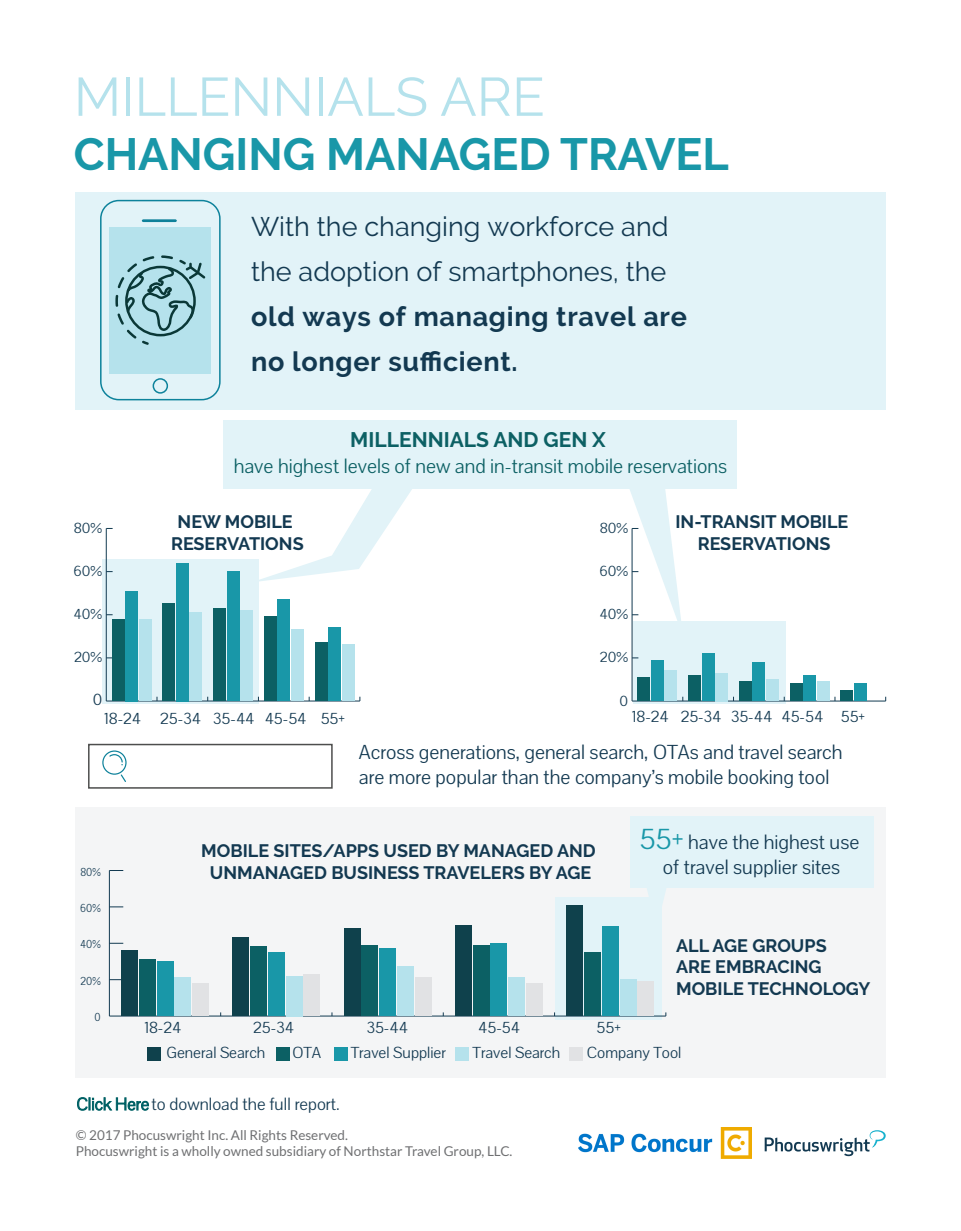
<style>
.page{position:relative;width:961px;height:1231px;background:#fff}
.page>*{position:absolute;margin:0;border:0;box-sizing:border-box;transform-origin:0 0}
.t1{font:54px "Raleway";color:#b5e2ec}
.t2{font:700 45px "Raleway";color:#1997a8}
.t3{font:27px/45px "Raleway";color:#133951}
.t4{font:700 27px/45px "Raleway";letter-spacing:.025em;color:#133951}
.t5{font:21px/25.2px "Pavanam";color:#133951}
.t6{font:21px "Pavanam";color:#0c6064}
.t7{font:700 21px "Raleway";color:#0c6064}
.t8{font:700 18px/21.6px "Raleway";color:#133951;text-align:center}
.t9{font:18px "Pavanam";color:#133951}
.t10{font:16.5px "Pavanam";color:#133951}
.t11{font:15px "Pavanam";color:#133951}
.t12{font:13.5px/16.2px "Lato";color:#6f7072}
.t13{font:11.85px "Pavanam";color:#133951;scale:.9 1}
.s1{font-size:30px;color:#1997a8}
.s2{color:#006165}
.s3{color:#183b52}
</style>
<div class="page">
<div style="left:75px;top:807px;width:810px;height:270px;background:#f4f5f6"></div>
<div style="left:630px;top:816px;width:243px;height:72px;background:#e2f3f8"></div>
<svg style="left:647px;top:888px;width:19px;height:40px"></svg>
<div style="left:555px;top:897px;width:106px;height:123px;background:#e2f3f8"></div>
<div style="left:224px;top:420px;width:513px;height:69px;background:#e2f3f8"></div>
<div style="left:633px;top:621px;width:152px;height:83px;background:#e2f3f8"></div>
<div style="left:102px;top:559px;width:157px;height:145px;background:#e2f3f8"></div>
<div style="left:75px;top:192px;width:810px;height:217px;background:#e2f3f8"></div>
<div style="left:110px;top:227px;width:101px;height:146px;background:#b5e2ec"></div>
<div style="left:100px;top:200px;width:121px;height:200px;border:2px solid #0d829b;border-radius:18px"></div>
<div style="left:153px;top:378px;width:15px;height:16px;border:2px solid #0d829b;border-radius:50%"></div>
<hr style="left:106px;top:700px;width:254px;height:1px;background:#123a51">
<hr style="left:106px;top:528px;width:1px;height:173px;background:#123a51">
<div style="left:139px;top:619px;width:12px;height:82px;background:#b5e2ec"></div>
<div style="left:190px;top:612px;width:12px;height:89px;background:#b5e2ec"></div>
<div style="left:240px;top:610px;width:13px;height:91px;background:#b5e2ec"></div>
<div style="left:291px;top:630px;width:12px;height:71px;background:#b5e2ec"></div>
<div style="left:342px;top:645px;width:12px;height:56px;background:#b5e2ec"></div>
<div style="left:125px;top:591px;width:13px;height:110px;background:#1997a8"></div>
<div style="left:176px;top:563px;width:12px;height:138px;background:#1997a8"></div>
<div style="left:227px;top:571px;width:12px;height:130px;background:#1997a8"></div>
<div style="left:278px;top:599px;width:12px;height:102px;background:#1997a8"></div>
<div style="left:328px;top:627px;width:12px;height:74px;background:#1997a8"></div>
<div style="left:112px;top:619px;width:12px;height:82px;background:#0c6064"></div>
<div style="left:163px;top:604px;width:12px;height:97px;background:#0c6064"></div>
<div style="left:213px;top:608px;width:13px;height:93px;background:#0c6064"></div>
<div style="left:264px;top:617px;width:12px;height:84px;background:#0c6064"></div>
<div style="left:315px;top:643px;width:12px;height:58px;background:#0c6064"></div>
<hr style="left:632px;top:700px;width:253px;height:1px;background:#123a51">
<hr style="left:631px;top:528px;width:1px;height:173px;background:#123a51">
<div style="left:665px;top:671px;width:12px;height:30px;background:#b5e2ec"></div>
<div style="left:715px;top:673px;width:12px;height:28px;background:#b5e2ec"></div>
<div style="left:766px;top:679px;width:12px;height:22px;background:#b5e2ec"></div>
<div style="left:817px;top:681px;width:12px;height:20px;background:#b5e2ec"></div>
<div style="left:651px;top:660px;width:12px;height:41px;background:#1997a8"></div>
<div style="left:702px;top:653px;width:12px;height:48px;background:#1997a8"></div>
<div style="left:752px;top:662px;width:13px;height:39px;background:#1997a8"></div>
<div style="left:803px;top:675px;width:12px;height:26px;background:#1997a8"></div>
<div style="left:854px;top:684px;width:12px;height:17px;background:#1997a8"></div>
<div style="left:638px;top:677px;width:12px;height:24px;background:#0c6064"></div>
<div style="left:688px;top:675px;width:12px;height:26px;background:#0c6064"></div>
<div style="left:739px;top:681px;width:12px;height:20px;background:#0c6064"></div>
<div style="left:790px;top:684px;width:12px;height:17px;background:#0c6064"></div>
<div style="left:840px;top:690px;width:12px;height:11px;background:#0c6064"></div>
<hr style="left:109px;top:1015px;width:557px;height:1px;background:#123a51">
<hr style="left:109px;top:870px;width:1px;height:146px;background:#123a51">
<svg style="left:109px;top:979px;width:12px;height:1px"></svg>
<svg style="left:109px;top:943px;width:14px;height:1px"></svg>
<svg style="left:109px;top:906px;width:14px;height:1px"></svg>
<svg style="left:109px;top:870px;width:14px;height:1px"></svg>
<div style="left:193px;top:983px;width:16px;height:33px;background:#e1e2e4"></div>
<div style="left:304px;top:974px;width:16px;height:42px;background:#e1e2e4"></div>
<div style="left:415px;top:977px;width:16px;height:39px;background:#e1e2e4"></div>
<div style="left:526px;top:983px;width:16px;height:33px;background:#e1e2e4"></div>
<div style="left:638px;top:981px;width:16px;height:35px;background:#e1e2e4"></div>
<div style="left:175px;top:977px;width:16px;height:39px;background:#b5e2ec"></div>
<div style="left:286px;top:976px;width:16px;height:40px;background:#b5e2ec"></div>
<div style="left:397px;top:967px;width:16px;height:49px;background:#b5e2ec"></div>
<div style="left:508px;top:977px;width:16px;height:39px;background:#b5e2ec"></div>
<div style="left:620px;top:979px;width:16px;height:37px;background:#b5e2ec"></div>
<div style="left:157px;top:961px;width:16px;height:55px;background:#1997a8"></div>
<div style="left:268px;top:952px;width:16px;height:64px;background:#1997a8"></div>
<div style="left:379px;top:948px;width:16px;height:68px;background:#1997a8"></div>
<div style="left:491px;top:943px;width:16px;height:73px;background:#1997a8"></div>
<div style="left:602px;top:927px;width:16px;height:89px;background:#1997a8"></div>
<div style="left:139px;top:959px;width:16px;height:57px;background:#0c6064"></div>
<div style="left:250px;top:947px;width:16px;height:69px;background:#0c6064"></div>
<div style="left:362px;top:945px;width:16px;height:71px;background:#0c6064"></div>
<div style="left:473px;top:945px;width:16px;height:71px;background:#0c6064"></div>
<div style="left:584px;top:952px;width:16px;height:64px;background:#0c6064"></div>
<div style="left:121px;top:950px;width:16px;height:66px;background:#0f414c"></div>
<div style="left:233px;top:937px;width:16px;height:79px;background:#0f414c"></div>
<div style="left:344px;top:928px;width:16px;height:88px;background:#0f414c"></div>
<div style="left:455px;top:925px;width:16px;height:91px;background:#0f414c"></div>
<div style="left:566px;top:905px;width:16px;height:111px;background:#0f414c"></div>
<hr style="left:142px;top:219px;width:35px;height:3px;background:#0e819a">
<svg style="left:115px;top:255px;width:90px;height:90px"></svg>
<svg style="left:102px;top:750px;width:25px;height:32px"></svg>
<div style="left:88px;top:744px;width:245px;height:44px;border:2px solid #4d4e4d"></div>
<svg style="left:259px;top:489px;width:153px;height:93px"></svg>
<svg style="left:629px;top:489px;width:52px;height:147px"></svg>
<div style="left:147px;top:1047px;width:14px;height:13px;background:#0f414c"></div>
<div style="left:276px;top:1047px;width:13px;height:13px;background:#0c6064"></div>
<div style="left:334px;top:1047px;width:13px;height:13px;background:#1997a8"></div>
<div style="left:455px;top:1047px;width:13px;height:13px;background:#b5e2ec"></div>
<div style="left:568px;top:1047px;width:14px;height:13px;background:#e1e2e4"></div>
<svg style="left:764px;top:1130px;width:121px;height:26px"></svg>
<img style="left:578px;top:1127px;width:173px;height:31px">
<h1 class="t1" style="left:74px;top:65px;width:472px">MILLENNIALS ARE</h1>
<h2 class="t2" style="left:74px;top:128px;width:656px">CHANGING MANAGED TRAVEL</h2>
<h3 class="t3" style="left:251px;top:204px;width:419px">With the changing workforce and the adoption of smartphones, the</h3>
<h3 class="t4" style="left:251px;top:294px;width:437px">old ways of managing travel are no longer sufficient.</h3>
<p class="t11" style="left:74px;top:518px;width:30px">80%</p>
<p class="t11" style="left:74px;top:562px;width:30px">60%</p>
<p class="t11" style="left:74px;top:605px;width:30px">40%</p>
<p class="t11" style="left:74px;top:648px;width:30px">20%</p>
<p class="t10" style="left:93px;top:690px;width:11px">0</p>
<p class="t10" style="left:104px;top:708px;width:38px">18-24</p>
<p class="t13" style="left:80px;top:864px;width:24px">80%</p>
<p class="t13" style="left:80px;top:900px;width:24px">60%</p>
<p class="t13" style="left:80px;top:937px;width:24px">40%</p>
<p class="t13" style="left:81px;top:973px;width:24px">20%</p>
<p class="t7" style="left:350px;top:428px;width:257px">MILLENNIALS AND GEN X</p>
<p class="t6" style="left:234px;top:452px;width:495px">have highest levels of new and in-transit mobile reservations</p>
<p class="t8" style="left:178px;top:511px;width:117px">NEW MOBILE</p>
<p class="t11" style="left:599px;top:518px;width:30px">80%</p>
<p class="t8" style="left:171px;top:533px;width:134px">RESERVATIONS</p>
<p class="t11" style="left:599px;top:562px;width:30px">60%</p>
<p class="t11" style="left:599px;top:605px;width:30px">40%</p>
<p class="t11" style="left:600px;top:648px;width:30px">20%</p>
<p class="t8" style="left:675px;top:511px;width:174px">IN-TRANSIT MOBILE<br>RESERVATIONS</p>
<p class="t10" style="left:160px;top:708px;width:186px">25-34 35-44 45-54 55+</p>
<p class="t11" style="left:619px;top:691px;width:10px">0</p>
<p class="t10" style="left:632px;top:706px;width:38px">18-24</p>
<p class="t10" style="left:680px;top:706px;width:186px">25-34 35-44 45-54 55+</p>
<p class="t5" style="left:359px;top:740px;width:485px">Across generations, general search, OTAs and travel search are more popular than the company’s mobile booking tool</p>
<p class="t8" style="left:201px;top:840px;width:396px">MOBILE SITES/APPS USED BY MANAGED AND<br>UNMANAGED BUSINESS TRAVELERS BY AGE</p>
<p class="t5" style="left:639px;top:829px;width:221px;text-align:center"><span class="s1">55+</span> have the highest use of travel supplier sites</p>
<p class="t8" style="left:676px;top:934px;width:196px;text-align:left">ALL AGE GROUPS<br>ARE EMBRACING<br>MOBILE TECHNOLOGY</p>
<p class="t13" style="left:94px;top:1010px;width:8px">0</p>
<p class="t10" style="left:144px;top:1016px;width:38px">18-24</p>
<p class="t10" style="left:253px;top:1016px;width:42px">25-34</p>
<p class="t10" style="left:367px;top:1016px;width:43px">35-44</p>
<p class="t10" style="left:478px;top:1016px;width:43px">45-54</p>
<p class="t10" style="left:596px;top:1016px;width:26px">55+</p>
<p class="t10" style="left:166px;top:1042px;width:100px">General Search</p>
<p class="t10" style="left:292px;top:1042px;width:30px">OTA</p>
<p class="t10" style="left:351px;top:1042px;width:97px">Travel Supplier</p>
<p class="t10" style="left:472px;top:1042px;width:89px">Travel Search</p>
<p class="t10" style="left:587px;top:1042px;width:96px">Company Tool</p>
<p class="t9" style="left:76px;top:1092px;width:265px"><span class="s2">Click Here</span> <span class="s3">t</span>o download the full report.</p>
<p class="t12" style="left:76px;top:1126px;width:438px">© 2017 Phocuswright Inc. All Rights Reserved.<br>Phocuswright is a wholly owned subsidiary of Northstar Travel Group, LLC.</p>
</div>
